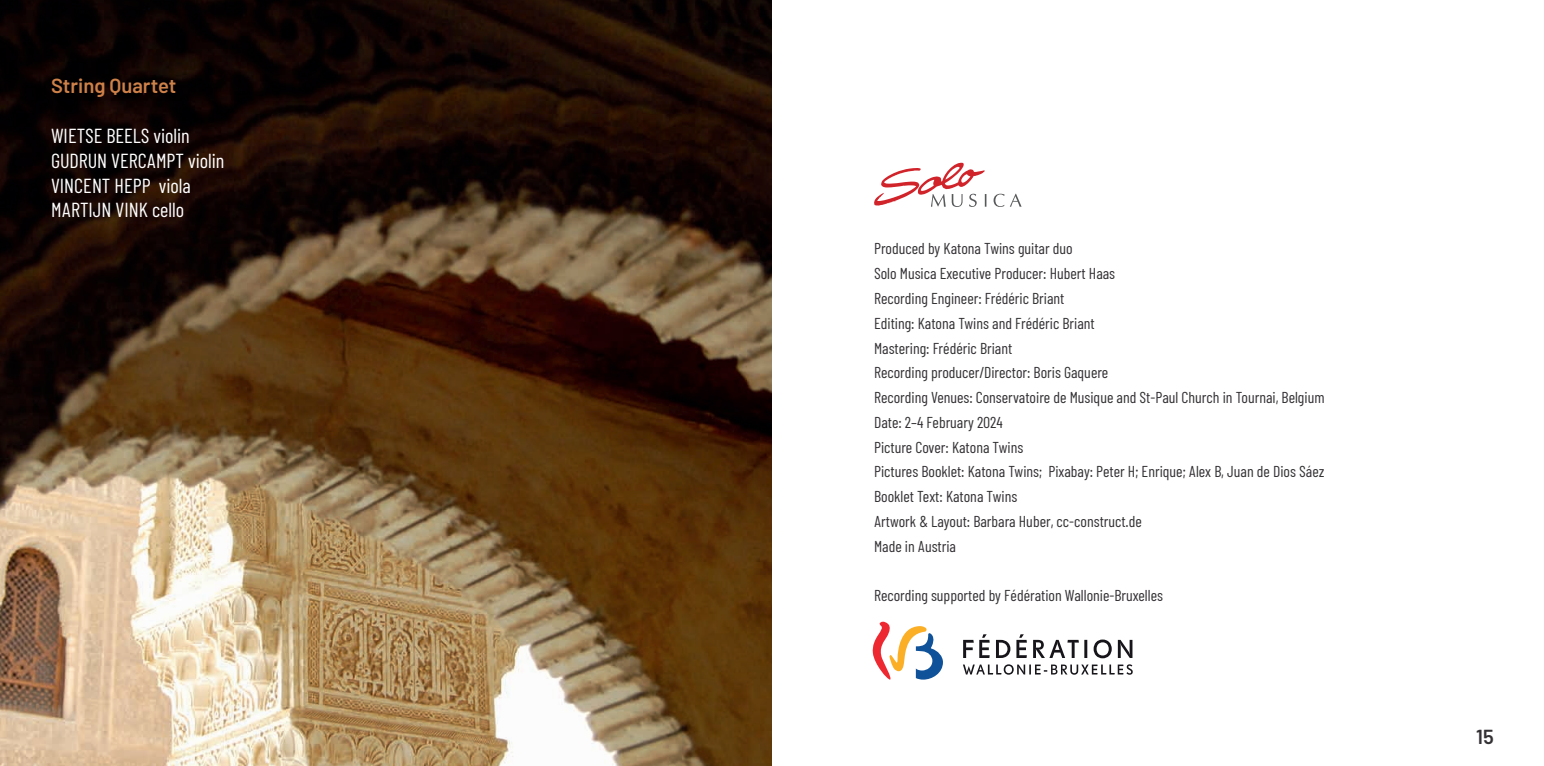
<style>
.page{position:relative;width:1544px;height:766px;background:#fff}
.page>*{position:absolute;margin:0;border:0;box-sizing:border-box;transform-origin:0 0}
.t1{font:20.25px/24.8px "Barlow Condensed";color:#fff}
.t2{font:600 20.25px "Barlow";color:#ce8149}
.t3{font:600 20.25px "Barlow";color:#343134}
.t4{font:15.75px/24.8px "Barlow Condensed";color:#343134}
</style>
<div class="page">
<img style="left:0;top:0;width:772px;height:765px">
<svg style="left:874px;top:162px;width:112px;height:45px"></svg>
<svg style="left:993px;top:194px;width:28px;height:13px"></svg>
<svg style="left:963px;top:664px;width:169px;height:10px"></svg>
<svg style="left:963px;top:634px;width:169px;height:24px"></svg>
<svg style="left:872px;top:621px;width:71px;height:58px"></svg>
<p class="t2" style="left:51px;top:74px;width:127px">String Quartet</p>
<p class="t1" style="left:51px;top:123px;width:175px">WIETSE BEELS violin<br>GUDRUN VERCAMPT violin<br>VINCENT HEPP viola<br>MARTIJN VINK cello</p>
<p class="t4" style="left:874px;top:236px;width:452px">Produced by Katona Twins guitar duo<br>Solo Musica Executive Producer: Hubert Haas<br>Recording Engineer: Frédéric Briant<br>Editing: Katona Twins and Frédéric Briant<br>Mastering: Frédéric Briant<br>Recording producer/Director: Boris Gaquere<br>Recording Venues: Conservatoire de Musique and St-Paul Church in Tournai, Belgium Date: 2–4 February 2024<br>Picture Cover: Katona Twins<br>Pictures Booklet: Katona Twins; Pixabay: Peter H; Enrique; Alex B, Juan de Dios Sáez Booklet Text: Katona Twins<br>Artwork &amp; Layout: Barbara Huber, cc-construct.de<br>Made in Austria</p>
<p class="t4" style="left:874px;top:582px;width:290px">Recording supported by Fédération Wallonie-Bruxelles</p>
<p class="t3" style="left:1476px;top:723px;width:19px">15</p>
</div>
